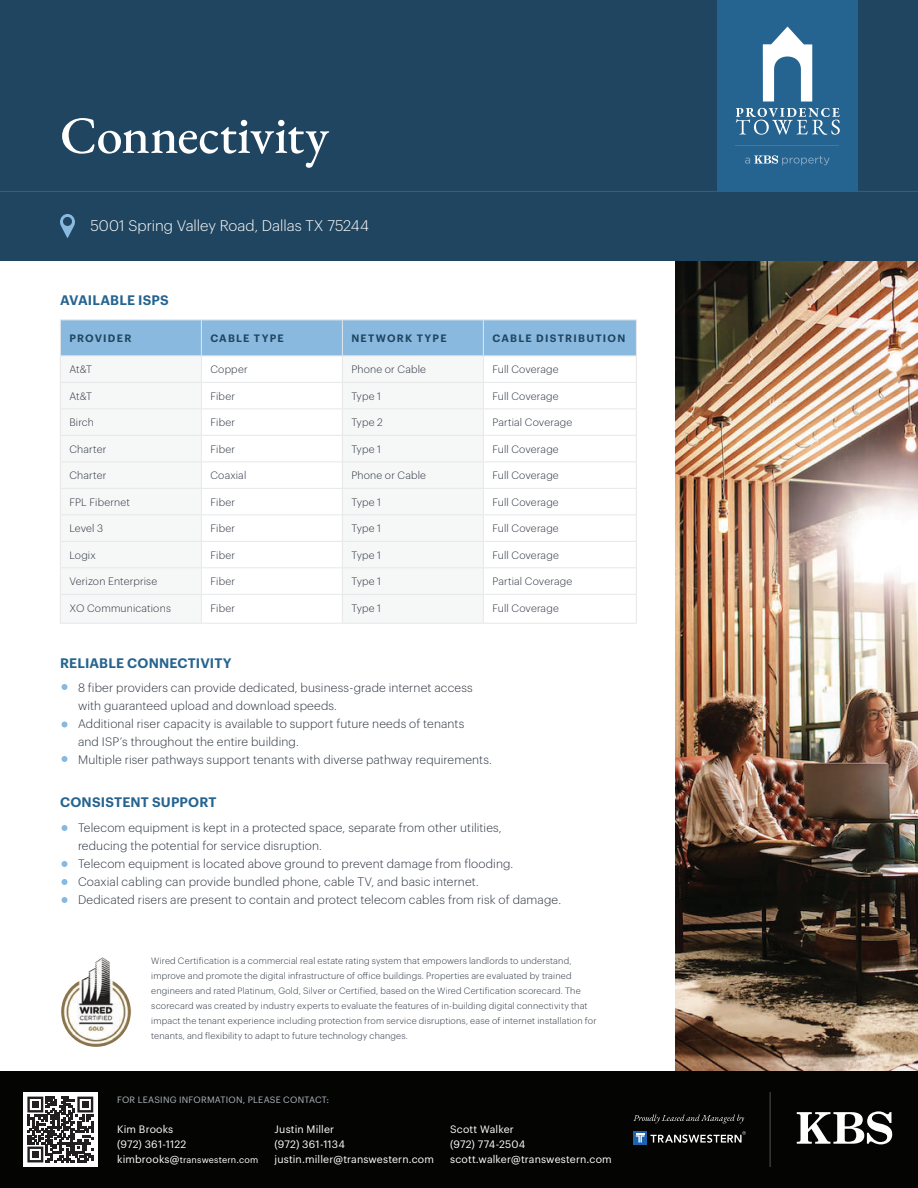
<style>
.page{position:relative;width:918px;height:1188px;background:#fff}
.page>*{position:absolute;margin:0;border:0;box-sizing:border-box;transform-origin:0 0}
.t1{font:500 52.5px "EB Garamond";letter-spacing:-.005em;color:#fff}
.t2{font:300 15px "Graphik";letter-spacing:.005em;color:#fff}
.t3{font:600 13.5px "Graphik";letter-spacing:.01em;color:#256490}
.t4{font:300 12px/18px "Graphik";letter-spacing:.01em;color:#2d3540}
.t5{font:300 10.5px "Graphik";letter-spacing:.015em;color:#2d3540}
.t6{font:10.5px/15px "Graphik";letter-spacing:.015em;color:#fff}
.t7{font:600 10.5px "Graphik";letter-spacing:.115em;color:#204560}
.t8{font:300 9px/15px "Graphik";letter-spacing:.02em;color:#2d3540}
.t9{font:9px "Graphik";letter-spacing:.025em;color:#adb6be}
.t10{font:9px "Graphik";letter-spacing:.015em;color:#fff}
.s1{font-size:10.5px}
</style>
<div class="page">
<div style="left:0;top:1071px;width:918px;height:117px;background:#040503"></div>
<div style="left:23px;top:1092px;width:75px;height:75px;background:#fff"></div>
<svg style="left:27px;top:1097px;width:66px;height:65px"></svg>
<div style="left:32px;top:1101px;width:7px;height:7px;background:#231f20"></div>
<div style="left:82px;top:1101px;width:7px;height:7px;background:#231f20"></div>
<div style="left:32px;top:1151px;width:7px;height:7px;background:#231f20"></div>
<svg style="left:654px;top:1115px;width:87px;height:6px"></svg>
<svg style="left:634px;top:1131px;width:13px;height:13px"></svg>
<svg style="left:636px;top:1133px;width:8px;height:9px"></svg>
<svg style="left:650px;top:1131px;width:96px;height:12px"></svg>
<hr style="left:770px;top:1092px;width:1px;height:75px;background:#aeb6ba">
<svg style="left:797px;top:1111px;width:96px;height:33px"></svg>
<div style="left:0;top:0;width:918px;height:261px;background:#204560"></div>
<svg style="left:60px;top:214px;width:15px;height:24px"></svg>
<hr style="left:0;top:191px;width:918px;height:1px;background:#aeb6ba">
<svg style="left:60px;top:320px;width:577px;height:303px"></svg>
<hr style="left:60px;top:623px;width:141px;height:1px;background:#e6e7e9">
<hr style="left:201px;top:623px;width:141px;height:1px;background:#e6e7e9">
<hr style="left:342px;top:623px;width:141px;height:1px;background:#e6e7e9">
<hr style="left:483px;top:623px;width:154px;height:1px;background:#e6e7e9">
<img style="left:61px;top:957px;width:71px;height:90px">
<img style="left:675px;top:262px;width:243px;height:809px">
<svg style="left:62px;top:684px;width:6px;height:6px"></svg>
<svg style="left:62px;top:825px;width:6px;height:6px"></svg>
<svg style="left:62px;top:722px;width:6px;height:6px"></svg>
<svg style="left:62px;top:861px;width:6px;height:6px"></svg>
<svg style="left:62px;top:879px;width:6px;height:6px"></svg>
<svg style="left:62px;top:756px;width:6px;height:6px"></svg>
<svg style="left:62px;top:897px;width:6px;height:6px"></svg>
<div style="left:717px;top:0;width:141px;height:192px;background:#256490"></div>
<svg style="left:763px;top:27px;width:49px;height:75px"></svg>
<svg style="left:736px;top:108px;width:104px;height:27px"></svg>
<svg style="left:745px;top:155px;width:85px;height:10px"></svg>
<hr style="left:735px;top:146px;width:104px;height:1px;background:#43799a">
<h1 class="t1" style="left:60px;top:100px;width:270px">Connectivity</h1>
<p class="t2" style="left:90px;top:215px;width:280px">5001 Spring Valley Road, Dallas TX 75244</p>
<p class="t3" style="left:60px;top:289px;width:110px">AVAILABLE ISPS</p>
<p class="t7" style="left:69px;top:330px;width:64px">PROVIDER</p>
<p class="t7" style="left:210px;top:330px;width:75px">CABLE TYPE</p>
<p class="t7" style="left:351px;top:330px;width:97px">NETWORK TYPE</p>
<p class="t7" style="left:492px;top:330px;width:135px">CABLE DISTRIBUTION</p>
<p class="t5" style="left:69px;top:362px;width:24px">At&amp;T</p>
<p class="t5" style="left:210px;top:362px;width:39px">Copper</p>
<p class="t5" style="left:351px;top:362px;width:76px">Phone or Cable</p>
<p class="t5" style="left:492px;top:362px;width:68px">Full Coverage</p>
<p class="t5" style="left:69px;top:388px;width:24px">At&amp;T</p>
<p class="t5" style="left:210px;top:388px;width:26px">Fiber</p>
<p class="t5" style="left:351px;top:388px;width:31px">Type 1</p>
<p class="t5" style="left:492px;top:388px;width:68px">Full Coverage</p>
<p class="t5" style="left:69px;top:415px;width:26px">Birch</p>
<p class="t5" style="left:210px;top:415px;width:26px">Fiber</p>
<p class="t5" style="left:351px;top:415px;width:33px">Type 2</p>
<p class="t5" style="left:492px;top:415px;width:81px">Partial Coverage</p>
<p class="t5" style="left:69px;top:441px;width:38px">Charter</p>
<p class="t5" style="left:210px;top:441px;width:26px">Fiber</p>
<p class="t5" style="left:351px;top:441px;width:31px">Type 1</p>
<p class="t5" style="left:492px;top:441px;width:68px">Full Coverage</p>
<p class="t5" style="left:69px;top:468px;width:38px">Charter</p>
<p class="t5" style="left:210px;top:468px;width:37px">Coaxial</p>
<p class="t5" style="left:351px;top:468px;width:76px">Phone or Cable</p>
<p class="t5" style="left:492px;top:468px;width:68px">Full Coverage</p>
<p class="t5" style="left:69px;top:494px;width:62px">FPL Fibernet</p>
<p class="t5" style="left:210px;top:494px;width:26px">Fiber</p>
<p class="t5" style="left:351px;top:494px;width:31px">Type 1</p>
<p class="t5" style="left:492px;top:494px;width:68px">Full Coverage</p>
<p class="t5" style="left:69px;top:521px;width:35px">Level 3</p>
<p class="t5" style="left:210px;top:521px;width:26px">Fiber</p>
<p class="t5" style="left:351px;top:521px;width:31px">Type 1</p>
<p class="t5" style="left:492px;top:521px;width:68px">Full Coverage</p>
<p class="t5" style="left:69px;top:547px;width:28px">Logix</p>
<p class="t5" style="left:210px;top:547px;width:26px">Fiber</p>
<p class="t5" style="left:351px;top:547px;width:31px">Type 1</p>
<p class="t5" style="left:492px;top:547px;width:68px">Full Coverage</p>
<p class="t5" style="left:69px;top:574px;width:89px">Verizon Enterprise</p>
<p class="t5" style="left:210px;top:574px;width:26px">Fiber</p>
<p class="t5" style="left:351px;top:574px;width:31px">Type 1</p>
<p class="t5" style="left:492px;top:574px;width:81px">Partial Coverage</p>
<p class="t5" style="left:69px;top:600px;width:103px">XO Communications</p>
<p class="t5" style="left:210px;top:600px;width:26px">Fiber</p>
<p class="t5" style="left:351px;top:600px;width:31px">Type 1</p>
<p class="t5" style="left:492px;top:600px;width:68px">Full Coverage</p>
<p class="t3" style="left:60px;top:652px;width:173px">RELIABLE CONNECTIVITY</p>
<p class="t4" style="left:78px;top:678px;width:415px">8 fiber providers can provide dedicated, business-grade internet access with guaranteed upload and download speeds.<br>Additional riser capacity is available to support future needs of tenants<br>and ISP’s throughout the entire building.<br>Multiple riser pathways support tenants with diverse pathway requirements.</p>
<p class="t3" style="left:60px;top:792px;width:158px">CONSISTENT SUPPORT</p>
<p class="t4" style="left:78px;top:818px;width:485px">Telecom equipment is kept in a protected space, separate from other utilities,<br>reducing the potential for service disruption.<br>Telecom equipment is located above ground to prevent damage from flooding.<br>Coaxial cabling can provide bundled phone, cable TV, and basic internet.<br>Dedicated risers are present to contain and protect telecom cables from risk of damage.</p>
<p class="t8" style="left:151px;top:953px;width:447px">Wired Certification is a commercial real estate rating system that empowers landlords to understand, improve and promote the digital infrastructure of office buildings. Properties are evaluated by trained engineers and rated Platinum, Gold, Silver or Certified, based on the Wired Certification scorecard. The scorecard was created by industry experts to evaluate the features of in-building digital connectivity that impact the tenant experience including protection from service disruptions, ease of internet installation for tenants, and flexibility to adapt to future technology changes.</p>
<p class="t9" style="left:117px;top:1093px;width:214px">FOR LEASING INFORMATION, PLEASE CONTACT:</p>
<p class="t6" style="left:117px;top:1121px;width:71px">Kim Brooks (972) 361-1122</p>
<p class="t10" style="left:117px;top:1153px;width:143px"><span class="s1">kimbrooks@</span>transwestern.com</p>
<p class="t6" style="left:275px;top:1121px;width:161px">Justin Miller<br>(972) 361-1134 justin.miller@transwestern.com</p>
<p class="t6" style="left:450px;top:1121px;width:163px">Scott Walker<br>(972) 774-2504 scott.walker@transwestern.com</p>
</div>
